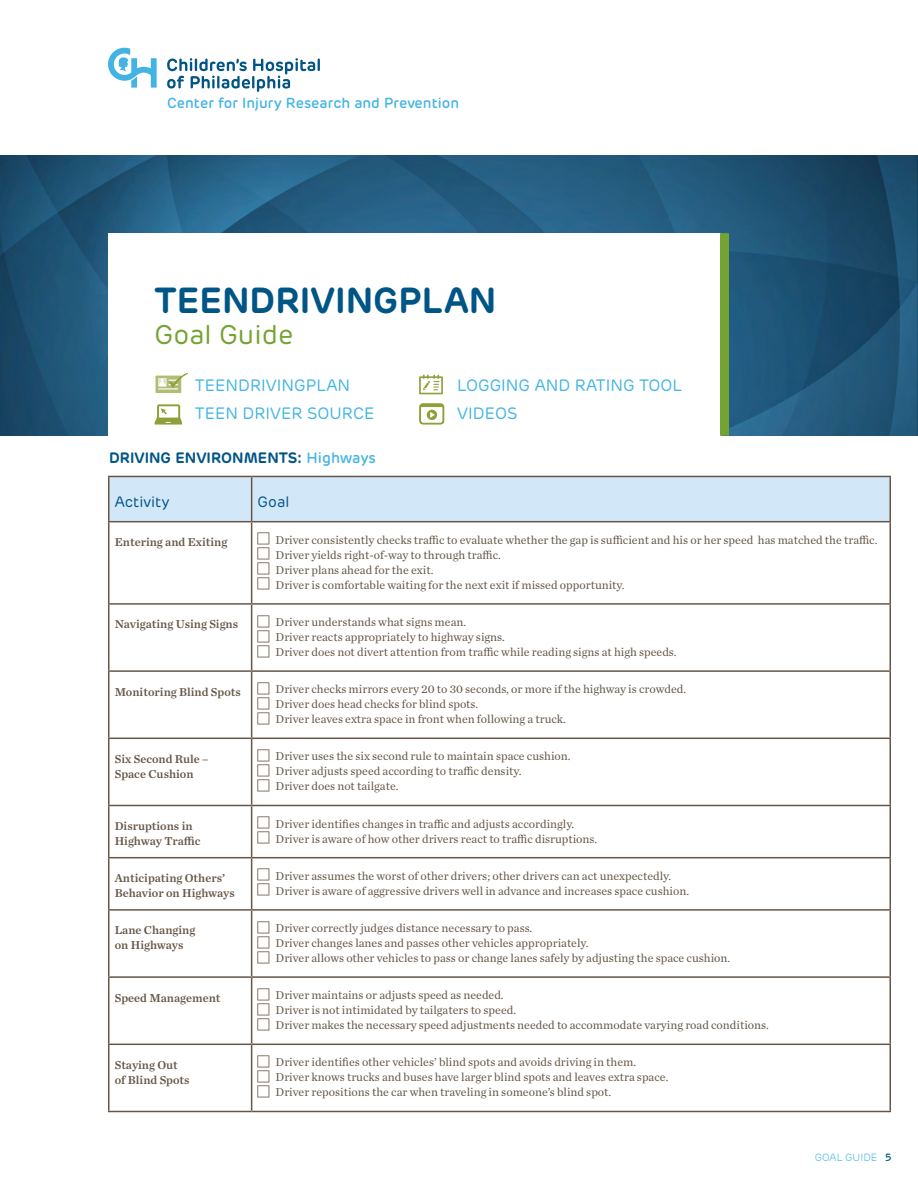
<style>
.page{position:relative;width:918px;height:1188px;background:#fff}
.page>*{position:absolute;margin:0;border:0;box-sizing:border-box;transform-origin:0 0}
.t1{font:600 36px "Rubrik";color:#005587}
.t2{font:27px "Rubrik";color:#74a333}
.t3{font:16.5px/28.3px "Rubrik";color:#43b5e4}
.t4{font:600 15px "Rubrik";color:#005587}
.t5{font:15px "Rubrik";color:#005587}
.t6{font:500 14.55px "Rubrik";color:#42b4e4}
.t7{font:12px/15px "Chronicle Text G1";color:#675647}
.t8{font:12px/15px "Chronicle Text G1 Semi";color:#675647}
.t9{font:300 10.5px "Rubrik";color:#43b5e4}
.t10{font:500 10.5px "Rubrik";color:#005587}
.s1{font-size:16.5px}
.s2{font-weight:500;color:#43b5e4}
</style>
<div class="page">
<div style="left:110px;top:477px;width:780px;height:44px;background:#d2e7f7"></div>
<hr style="left:252px;top:476px;width:639px;height:1px;background:#675647">
<hr style="left:890px;top:477px;width:1px;height:44px;background:#675647">
<hr style="left:890px;top:1045px;width:1px;height:66px;background:#675647">
<hr style="left:252px;top:1111px;width:639px;height:1px;background:#675647">
<hr style="left:108px;top:476px;width:144px;height:1px;background:#675647">
<hr style="left:108px;top:477px;width:2px;height:44px;background:#675647">
<hr style="left:251px;top:477px;width:1px;height:44px;background:#675647">
<hr style="left:251px;top:522px;width:1px;height:81px;background:#675647">
<hr style="left:251px;top:605px;width:1px;height:65px;background:#675647">
<hr style="left:251px;top:672px;width:1px;height:66px;background:#675647">
<hr style="left:251px;top:739px;width:1px;height:66px;background:#675647">
<hr style="left:251px;top:806px;width:1px;height:51px;background:#675647">
<hr style="left:251px;top:858px;width:1px;height:51px;background:#675647">
<hr style="left:251px;top:911px;width:1px;height:65px;background:#675647">
<hr style="left:251px;top:978px;width:1px;height:66px;background:#675647">
<hr style="left:108px;top:1045px;width:2px;height:66px;background:#675647">
<hr style="left:251px;top:1045px;width:1px;height:66px;background:#675647">
<hr style="left:108px;top:1111px;width:144px;height:1px;background:#675647">
<hr style="left:108px;top:521px;width:144px;height:1px;background:#675647">
<hr style="left:108px;top:522px;width:2px;height:81px;background:#675647">
<hr style="left:252px;top:521px;width:639px;height:1px;background:#675647">
<hr style="left:890px;top:522px;width:1px;height:81px;background:#675647">
<hr style="left:108px;top:603px;width:144px;height:2px;background:#675647">
<hr style="left:108px;top:605px;width:2px;height:65px;background:#675647">
<hr style="left:252px;top:603px;width:639px;height:2px;background:#675647">
<hr style="left:890px;top:605px;width:1px;height:65px;background:#675647">
<hr style="left:108px;top:670px;width:144px;height:2px;background:#675647">
<hr style="left:108px;top:672px;width:2px;height:66px;background:#675647">
<hr style="left:252px;top:670px;width:639px;height:2px;background:#675647">
<hr style="left:890px;top:672px;width:1px;height:66px;background:#675647">
<hr style="left:108px;top:738px;width:144px;height:1px;background:#675647">
<hr style="left:108px;top:739px;width:2px;height:66px;background:#675647">
<hr style="left:252px;top:738px;width:639px;height:1px;background:#675647">
<hr style="left:890px;top:739px;width:1px;height:66px;background:#675647">
<hr style="left:108px;top:805px;width:144px;height:1px;background:#675647">
<hr style="left:108px;top:806px;width:2px;height:51px;background:#675647">
<hr style="left:252px;top:805px;width:639px;height:1px;background:#675647">
<hr style="left:890px;top:806px;width:1px;height:51px;background:#675647">
<hr style="left:108px;top:857px;width:144px;height:1px;background:#675647">
<hr style="left:108px;top:858px;width:2px;height:51px;background:#675647">
<hr style="left:252px;top:857px;width:639px;height:1px;background:#675647">
<hr style="left:890px;top:858px;width:1px;height:51px;background:#675647">
<hr style="left:108px;top:909px;width:144px;height:2px;background:#675647">
<hr style="left:108px;top:911px;width:2px;height:65px;background:#675647">
<hr style="left:252px;top:909px;width:639px;height:2px;background:#675647">
<hr style="left:890px;top:911px;width:1px;height:65px;background:#675647">
<hr style="left:108px;top:976px;width:144px;height:2px;background:#675647">
<hr style="left:108px;top:978px;width:2px;height:66px;background:#675647">
<hr style="left:252px;top:976px;width:639px;height:2px;background:#675647">
<hr style="left:890px;top:978px;width:1px;height:66px;background:#675647">
<hr style="left:108px;top:1044px;width:144px;height:1px;background:#675647">
<hr style="left:252px;top:1044px;width:639px;height:1px;background:#675647">
<svg style="left:108px;top:48px;width:49px;height:40px"></svg>
<svg style="left:167px;top:58px;width:153px;height:34px"></svg>
<img style="left:0;top:156px;width:918px;height:280px">
<div style="left:108px;top:234px;width:612px;height:206px;background:#fff"></div>
<div style="left:720px;top:233px;width:9px;height:203px;background:#74a333"></div>
<svg style="left:419px;top:403px;width:25px;height:22px"></svg>
<svg style="left:156px;top:373px;width:32px;height:20px"></svg>
<svg style="left:155px;top:404px;width:27px;height:21px"></svg>
<svg style="left:419px;top:375px;width:24px;height:19px"></svg>
<p class="t6" style="left:167px;top:93px;width:294px">Center for Injury Research and Prevention</p>
<h1 class="t1" style="left:154px;top:277px;width:344px">TEENDRIVINGPLAN</h1>
<h2 class="t2" style="left:154px;top:317px;width:141px">Goal Guide</h2>
<h3 class="t3" style="left:195px;top:371px;width:181px">TEENDRIVINGPLAN<br>TEEN DRIVER SOURCE</h3>
<h3 class="t3" style="left:457px;top:371px;width:226px">LOGGING AND RATING TOOL</h3>
<h3 class="t3" style="left:457px;top:399px;width:62px">VIDEOS</h3>
<p class="t4" style="left:109px;top:449px;width:268px">DRIVING ENVIRONMENTS<span class="s1">:</span> <span class="s2">Highways</span></p>
<p class="t5" style="left:115px;top:492px;width:56px">Activity</p>
<p class="t5" style="left:258px;top:492px;width:33px">Goal</p>
<p class="t8" style="left:115px;top:534px;width:114px">Entering and Exiting</p>
<p class="t7" style="left:276px;top:532px;width:603px">Driver consistently checks traffic to evaluate whether the gap is sufficient and his or her speed has matched the traffic.<br>Driver yields right-of-way to through traffic.<br>Driver plans ahead for the exit.<br>Driver is comfortable waiting for the next exit if missed opportunity.</p>
<p class="t8" style="left:115px;top:616px;width:125px">Navigating Using Signs</p>
<p class="t7" style="left:276px;top:614px;width:402px">Driver understands what signs mean.<br>Driver reacts appropriately to highway signs.<br>Driver does not divert attention from traffic while reading signs at high speeds.</p>
<p class="t8" style="left:115px;top:683px;width:127px">Monitoring Blind Spots</p>
<p class="t7" style="left:276px;top:681px;width:412px">Driver checks mirrors every 20 to 30 seconds, or more if the highway is crowded.<br>Driver does head checks for blind spots.<br>Driver leaves extra space in front when following a truck.</p>
<p class="t8" style="left:115px;top:751px;width:96px">Six Second Rule –<br>Space Cushion</p>
<p class="t7" style="left:276px;top:748px;width:296px">Driver uses the six second rule to maintain space cushion.<br>Driver adjusts speed according to traffic density.<br>Driver does not tailgate.</p>
<p class="t8" style="left:115px;top:818px;width:87px">Disruptions in<br>Highway Traffic</p>
<p class="t7" style="left:276px;top:816px;width:323px">Driver identifies changes in traffic and adjusts accordingly.<br>Driver is aware of how other drivers react to traffic disruptions.</p>
<p class="t8" style="left:115px;top:870px;width:122px">Anticipating Others’<br>Behavior on Highways</p>
<p class="t7" style="left:276px;top:868px;width:415px">Driver assumes the worst of other drivers; other drivers can act unexpectedly.<br>Driver is aware of aggressive drivers well in advance and increases space cushion.</p>
<p class="t8" style="left:115px;top:922px;width:82px">Lane Changing on Highways</p>
<p class="t7" style="left:276px;top:920px;width:456px">Driver correctly judges distance necessary to pass.<br>Driver changes lanes and passes other vehicles appropriately.<br>Driver allows other vehicles to pass or change lanes safely by adjusting the space cushion.</p>
<p class="t8" style="left:115px;top:989px;width:107px">Speed Management</p>
<p class="t7" style="left:276px;top:987px;width:495px">Driver maintains or adjusts speed as needed.<br>Driver is not intimidated by tailgaters to speed.<br>Driver makes the necessary speed adjustments needed to accommodate varying road conditions.</p>
<p class="t8" style="left:115px;top:1057px;width:76px">Staying Out of Blind Spots</p>
<p class="t7" style="left:276px;top:1054px;width:394px">Driver identifies other vehicles’ blind spots and avoids driving in them.<br>Driver knows trucks and buses have larger blind spots and leaves extra space.<br>Driver repositions the car when traveling in someone’s blind spot.</p>
<p class="t9" style="left:815px;top:1151px;width:64px">GOAL GUIDE</p>
<p class="t10" style="left:885px;top:1151px;width:8px">5</p>
</div>
